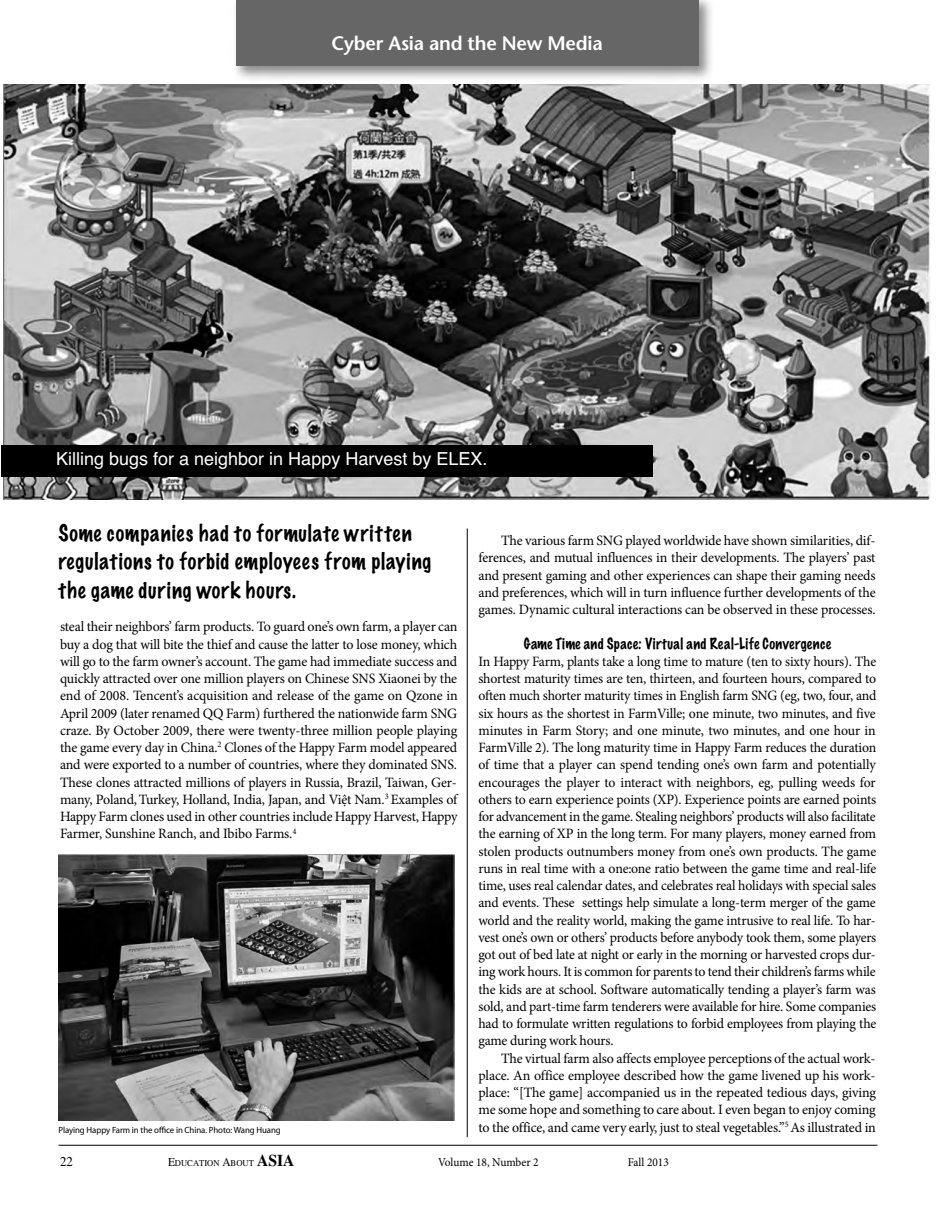
<style>
.page{position:relative;width:945px;height:1215px;background:#fff}
.page>*{position:absolute;margin:0;border:0;box-sizing:border-box;transform-origin:0 0}
.t1{font:100 21px/28.5px "Marker Felt";letter-spacing:.045em;color:#000}
.t2{font:600 19.5px "Stone Sans";letter-spacing:-.01em;color:#fff}
.t3{font:18px "Helvetica";color:#fff}
.t4{font:14.25px/17.2px "Minion Pro";letter-spacing:-.015em;color:#000;text-align:justify}
.t5{font:100 14.25px "Marker Felt";letter-spacing:.025em;color:#000}
.t6{font:13.5px "EAA Times";color:#000;scale:.95 1}
.t7{font:12px "Minion Pro";color:#000;scale:.95 1}
.t8{font:9px "Myriad Pro";letter-spacing:-.01em;color:#000}
.t9{font:9px "EAA Times";color:#000;scale:.95 1}
.s1{font-size:12px}
.s2{font-weight:700;font-size:16.5px}
</style>
<div class="page">
<hr style="left:467px;top:528px;width:1px;height:609px;background:#000">
<hr style="left:58px;top:1145px;width:820px;height:1px;background:#000">
<img style="left:236px;top:0;width:475px;height:79px">
<div style="left:236px;top:0;width:462px;height:66px;background:#666"></div>
<img style="left:4px;top:84px;width:926px;height:415px">
<div style="left:1px;top:445px;width:652px;height:32px;background:#000"></div>
<img style="left:58px;top:854px;width:397px;height:266px">
<h2 class="t2" style="left:332px;top:35px;width:273px">Cyber Asia and the New Media</h2>
<p class="t3" style="left:56px;top:448px;width:433px">Killing bugs for a neighbor in Happy Harvest by ELEX.</p>
<h1 class="t1" style="left:59px;top:518px;width:374px">Some companies had to formulate written regulations to forbid employees from playing the game during work hours.</h1>
<p class="t4" style="left:60px;top:619px;width:399px">steal their neighbors’ farm products. To guard one’s own farm, a player can buy a dog that will bite the thief and cause the latter to lose money, which will go to the farm owner’s account. The game had immediate success and quickly attracted over one million players on Chinese SNS Xiaonei by the end of 2008. Tencent’s acquisition and release of the game on Qzone in April 2009 (later renamed QQ Farm) furthered the nationwide farm SNG craze. By October 2009, there were twenty-three million people playing the game every day in China.<sup>2</sup> Clones of the Happy Farm model appeared and were exported to a number of countries, where they dominated SNS.<br>These clones attracted millions of players in Russia, Brazil, Taiwan, Ger&shy;many, Poland, Turkey, Holland, India, Japan, and Việt Nam.<sup>3</sup> Examples of Happy Farm clones used in other countries include Happy Harvest, Happy Farmer, Sunshine Ranch, and Ibibo Farms.<sup>4</sup></p>
<p class="t8" style="left:59px;top:1126px;width:224px">Playing Happy Farm in the office in China. Photo: Wang Huang</p>
<p class="t4" style="left:479px;top:533px;width:399px;text-indent:22px">The various farm SNG played worldwide have shown similarities, dif&shy;ferences, and mutual influences in their developments. The players’ past and present gaming and other experiences can shape their gaming needs and preferences, which will in turn influence further developments of the games. Dynamic cultural interactions can be observed in these processes.</p>
<p class="t5" style="left:524px;top:632px;width:309px">Game Time and Space: Virtual and Real-Life Convergence</p>
<p class="t4" style="left:478px;top:654px;width:399px">In Happy Farm, plants take a long time to mature (ten to sixty hours). The shortest maturity times are ten, thirteen, and fourteen hours, compared to often much shorter maturity times in English farm SNG (eg, two, four, and six hours as the shortest in FarmVille; one minute, two minutes, and five minutes in Farm Story; and one minute, two minutes, and one hour in FarmVille 2). The long maturity time in Happy Farm reduces the duration of time that a player can spend tending one’s own farm and potentially encourages the player to interact with neighbors, eg, pulling weeds for others to earn experience points (XP). Experience points are earned points for advancement in the game. Stealing neighbors’ products will also facilitate the earning of XP in the long term. For many players, money earned from stolen products outnumbers money from one’s own products. The game runs in real time with a one:one ratio between the game time and real-life time, uses real calendar dates, and celebrates real holidays with special sales and events. These settings help simulate a long-term merger of the game world and the reality world, making the game intrusive to real life. To har&shy;vest one’s own or others’ products before anybody took them, some players got out of bed late at night or early in the morning or harvested crops dur&shy;ing work hours. It is common for parents to tend their children’s farms while the kids are at school. Software automatically tending a player’s farm was sold, and part-time farm tenderers were available for hire. Some companies had to formulate written regulations to forbid employees from playing the game during work hours.</p>
<p class="t4" style="left:479px;top:1051px;width:399px;text-indent:22px">The virtual farm also affects employee perceptions of the actual work&shy;place. An office employee described how the game livened up his work&shy;place: “[The game] accompanied us in the repeated tedious days, giving me some hope and something to care about. I even began to enjoy coming to the office, and came very early, just to steal vegetables.”<sup>5</sup> As illustrated in</p>
<p class="t6" style="left:60px;top:1157px;width:15px">22</p>
<p class="t9" style="left:168px;top:1160px;width:135px"><span class="s1">E</span>DUCATION <span class="s1">A</span>BOUT <span class="s2">ASIA</span></p>
<p class="t7" style="left:438px;top:1157px;width:107px">Volume 18, Number 2</p>
<p class="t7" style="left:628px;top:1157px;width:45px">Fall 2013</p>
</div>
